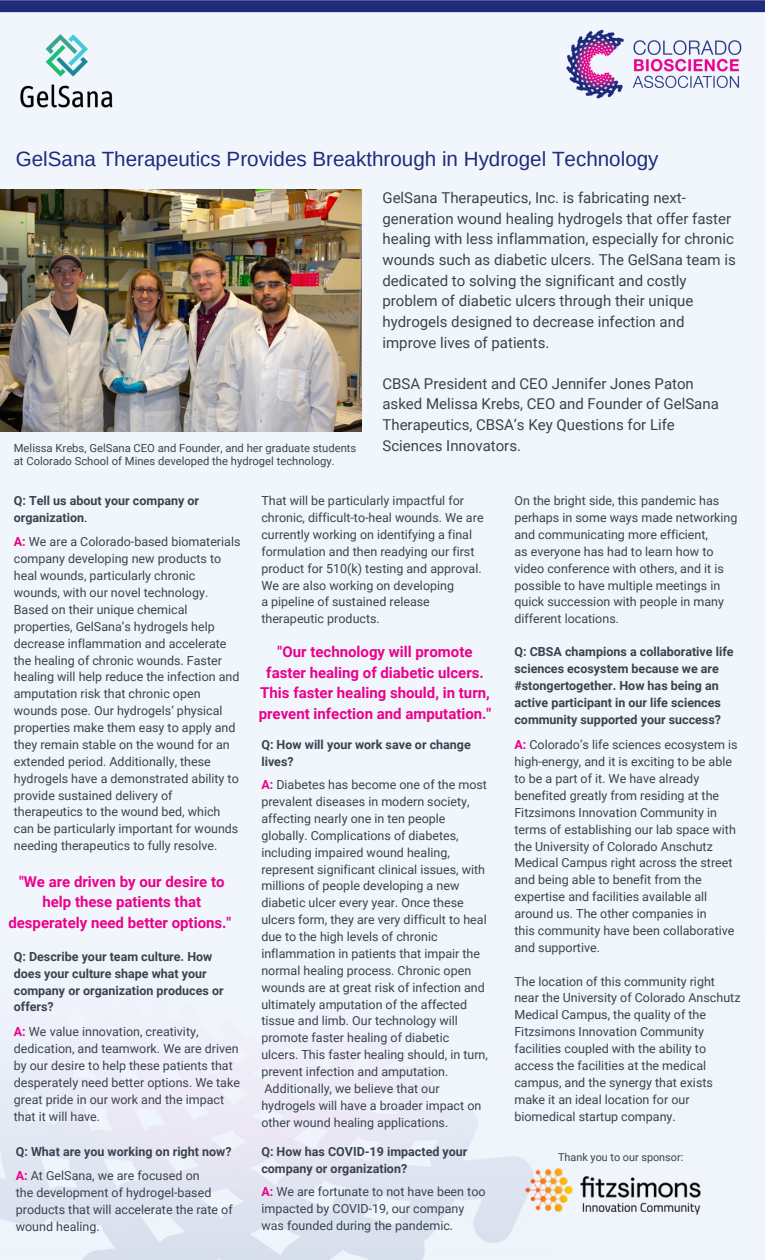
<style>
.page{position:relative;width:765px;height:1260px;background:#f1f6fc}
.page>*{position:absolute;margin:0;border:0;box-sizing:border-box;transform-origin:0 0}
.t1{font:20.62px "Arimo";color:#1f2b7b}
.t2{font:15px/20.6px "Roboto";color:#39434f}
.t3{font:700 15px/20.6px "Roboto";color:#ec008c;text-align:center}
.t4{font:12.5px/16.9px "Roboto";color:#39434f}
.t5{font:700 12.5px/16.9px "Roboto";color:#39434f}
.t6{font:11.25px "Roboto";color:#39434f}
.t7{font:10.88px "Roboto";color:#39434f}
.s1{font-weight:400;color:#000}
.s2{font-weight:700;color:#ec008c}
</style>
<div class="page">
<svg style="left:0;top:0;width:765px;height:12px"></svg>
<img style="left:566px;top:30px;width:176px;height:68px">
<img style="left:526px;top:1169px;width:174px;height:46px">
<img style="left:0;top:190px;width:362px;height:242px">
<img style="left:20px;top:34px;width:93px;height:74px">
<p class="t1" style="left:16px;top:148px;width:644px">GelSana Therapeutics Provides Breakthrough in Hydrogel Technology</p>
<p class="t6" style="left:14px;top:442px;width:344px">Melissa Krebs, GelSana CEO and Founder, and her graduate students</p>
<p class="t6" style="left:14px;top:455px;width:322px">at Colorado School of Mines developed the hydrogel technology.</p>
<p class="t2" style="left:382px;top:188px;width:355px">GelSana Therapeutics, Inc. is fabricating next&shy;generation wound healing hydrogels that offer faster healing with less inflammation, especially for chronic wounds such as diabetic ulcers. The GelSana team is dedicated to solving the significant and costly problem of diabetic ulcers through their unique hydrogels designed to decrease infection and improve lives of patients.</p>
<p class="t2" style="left:382px;top:373px;width:313px">CBSA President and CEO Jennifer Jones Paton</p>
<p class="t2" style="left:382px;top:394px;width:338px">asked Melissa Krebs, CEO and Founder of GelSana<br>Therapeutics, CBSA’s Key Questions for Life</p>
<p class="t2" style="left:382px;top:435px;width:140px">Sciences Innovators.</p>
<p class="t5" style="left:14px;top:492px;width:187px">Q: Tell us about your company or organization<span class="s1">.</span></p>
<p class="t4" style="left:14px;top:534px;width:228px"><span class="s2">A:</span> We are a Colorado-based biomaterials company developing new products to heal wounds, particularly chronic wounds, with our novel technology.<br>Based on their unique chemical properties, GelSana’s hydrogels help decrease inflammation and accelerate the healing of chronic wounds. Faster healing will help reduce the infection and amputation risk that chronic open wounds pose. Our hydrogels’ physical properties make them easy to apply and they remain stable on the wound for an extended period. Additionally, these hydrogels have a demonstrated ability to provide sustained delivery of therapeutics to the wound bed, which can be particularly important for wounds needing therapeutics to fully resolve.</p>
<p class="t3" style="left:8px;top:871px;width:225px">"We are driven by our desire to help these patients that desperately need better options."</p>
<p class="t5" style="left:14px;top:948px;width:211px">Q: Describe your team culture. How does your culture shape what your company or organization produces or offers?</p>
<p class="t4" style="left:14px;top:1023px;width:228px"><span class="s2">A:</span> We value innovation, creativity, dedication, and teamwork. We are driven by our desire to help these patients that desperately need better options. We take great pride in our work and the impact that it will have.</p>
<p class="t5" style="left:16px;top:1143px;width:217px">Q: What are you working on right now?</p>
<p class="t4" style="left:16px;top:1168px;width:185px"><span class="s2">A:</span> At GelSana, we are focused on</p>
<p class="t4" style="left:16px;top:1184px;width:218px">the development of hydrogel-based products that will accelerate the rate of wound healing.</p>
<p class="t4" style="left:261px;top:492px;width:224px">That will be particularly impactful for chronic, difficult-to-heal wounds. We are currently working on identifying a final formulation and then readying our first product for 510(k) testing and approval.<br>We are also working on developing</p>
<p class="t4" style="left:261px;top:594px;width:170px">a pipeline of sustained release therapeutic products.</p>
<p class="t3" style="left:259px;top:642px;width:234px">"Our technology will promote faster healing of diabetic ulcers.<br>This faster healing should, in turn, prevent infection and amputation."</p>
<p class="t5" style="left:261px;top:736px;width:211px">Q: How will your work save or change lives?</p>
<p class="t4" style="left:261px;top:777px;width:228px"><span class="s2">A:</span> Diabetes has become one of the most prevalent diseases in modern society, affecting nearly one in ten people globally. Complications of diabetes, including impaired wound healing, represent significant clinical issues, with millions of people developing a new diabetic ulcer every year. Once these ulcers form, they are very difficult to heal due to the high levels of chronic inflammation in patients that impair the normal healing process. Chronic open wounds are at great risk of infection and ultimately amputation of the affected tissue and limb. Our technology will promote faster healing of diabetic ulcers. This faster healing should, in turn, prevent infection and amputation.<br>Additionally, we believe that our hydrogels will have a broader impact on other wound healing applications.</p>
<p class="t5" style="left:261px;top:1143px;width:208px">Q: How has COVID-19 impacted your company or organization?</p>
<p class="t4" style="left:261px;top:1183px;width:226px"><span class="s2">A:</span> We are fortunate to not have been too impacted by COVID-19, our company was founded during the pandemic.</p>
<p class="t4" style="left:514px;top:492px;width:225px">On the bright side, this pandemic has perhaps in some ways made networking and communicating more efficient,</p>
<p class="t4" style="left:514px;top:543px;width:211px">as everyone has had to learn how to video conference with others, and it is possible to have multiple meetings in quick succession with people in many different locations.</p>
<p class="t5" style="left:514px;top:643px;width:221px">Q: CBSA champions a collaborative life sciences ecosystem because we are #stongertogether. How has being an active participant in our life sciences community supported your success?</p>
<p class="t4" style="left:514px;top:737px;width:225px"><span class="s2">A:</span> Colorado’s life sciences ecosystem is high-energy, and it is exciting to be able to be a part of it. We have already benefited greatly from residing at the Fitzsimons Innovation Community in terms of establishing our lab space with the University of Colorado Anschutz Medical Campus right across the street and being able to benefit from the expertise and facilities available all around us. The other companies in</p>
<p class="t4" style="left:514px;top:922px;width:222px">this community have been collaborative and supportive.</p>
<p class="t4" style="left:514px;top:973px;width:228px">The location of this community right near the University of Colorado Anschutz Medical Campus, the quality of the Fitzsimons Innovation Community facilities coupled with the ability to access the facilities at the medical campus, and the synergy that exists make it an ideal location for our biomedical startup company.</p>
<p class="t7" style="left:558px;top:1151px;width:127px">Thank you to our sponsor:</p>
</div>
